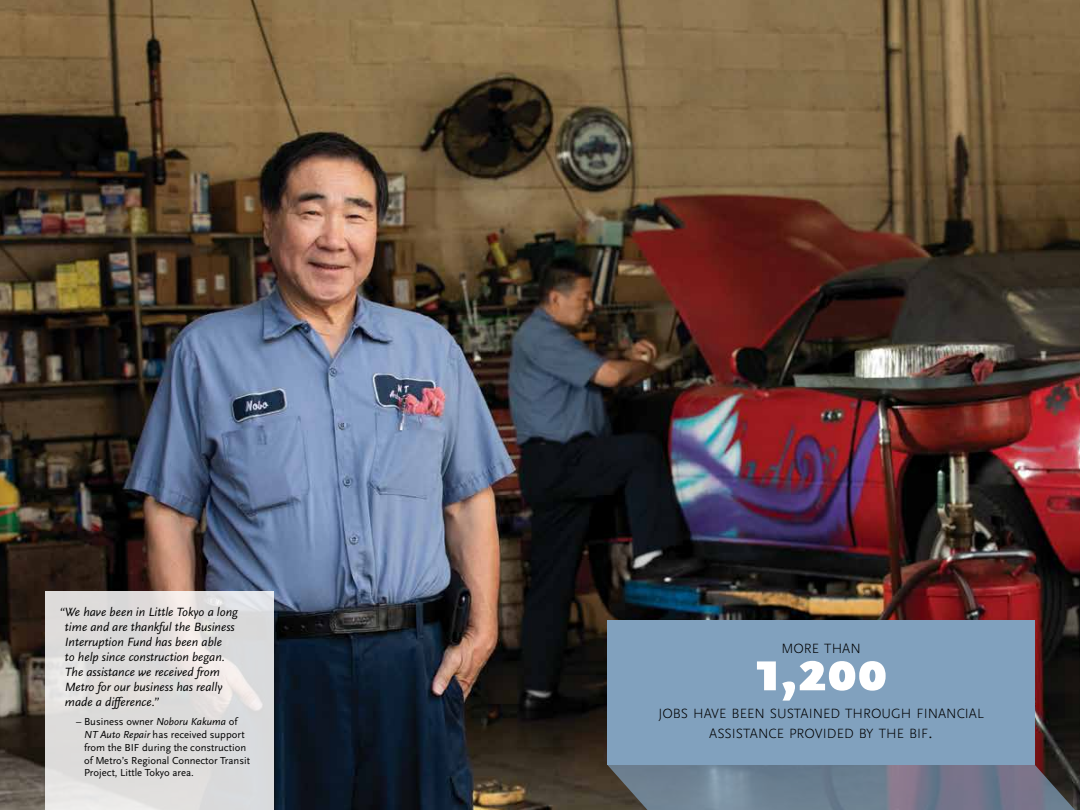
<style>
.page{position:relative;width:1080px;height:810px;background:#fff}
.page>*{position:absolute;margin:0;border:0;box-sizing:border-box;transform-origin:0 0}
.t1{font:900 77.5px "Scala Sans Pro";color:#fff}
.t2{font:300 14px/20px "Scala Sans Pro";color:#000;text-align:center}
.t3{font:italic 12.5px/15px "Scala Sans Pro";color:#000}
.t4{font:10.62px/12.8px "Scala Sans Pro";color:#000}
.s1{font-style:italic}
.s2{font-size:62.5px}
.s3{font-size:20px}
</style>
<div class="page">
<img style="left:0;top:0;width:1080px;height:810px">
<svg style="left:45px;top:592px;width:228px;height:218px;fill:#dddcdb"></svg>
<div style="left:608px;top:620px;width:427px;height:145px;background:#81a1be"></div>
<svg style="left:608px;top:765px;width:472px;height:45px"></svg>
<p class="t3" style="left:65px;top:605px;width:175px;text-indent:-5px">“We have been in Little Tokyo a long time and are thankful the Business<br>Interruption Fund has been able<br>to help since construction began.<br>The assistance we received from<br>Metro for our business has really made a difference.”</p>
<p class="t4" style="left:84px;top:715px;width:168px;text-indent:-8px">– Business owner <span class="s1">Noboru Kakuma</span> of <span class="s1">NT Auto Repair</span> has received support from the BIF during the construction of Metro’s Regional Connector Transit Project, Little Tokyo area.</p>
<p class="t2" style="left:781px;top:638px;width:81px">MORE THAN</p>
<h1 class="t1" style="left:755px;top:620px;width:134px">1<span class="s2">,</span>200</h1>
<p class="t2" style="left:658px;top:703px;width:327px">JOBS HAVE BEEN SUSTAINED THROUGH FINANCIAL<br>ASSISTANCE PROVIDED BY THE BIF<span class="s3">.</span></p>
</div>
